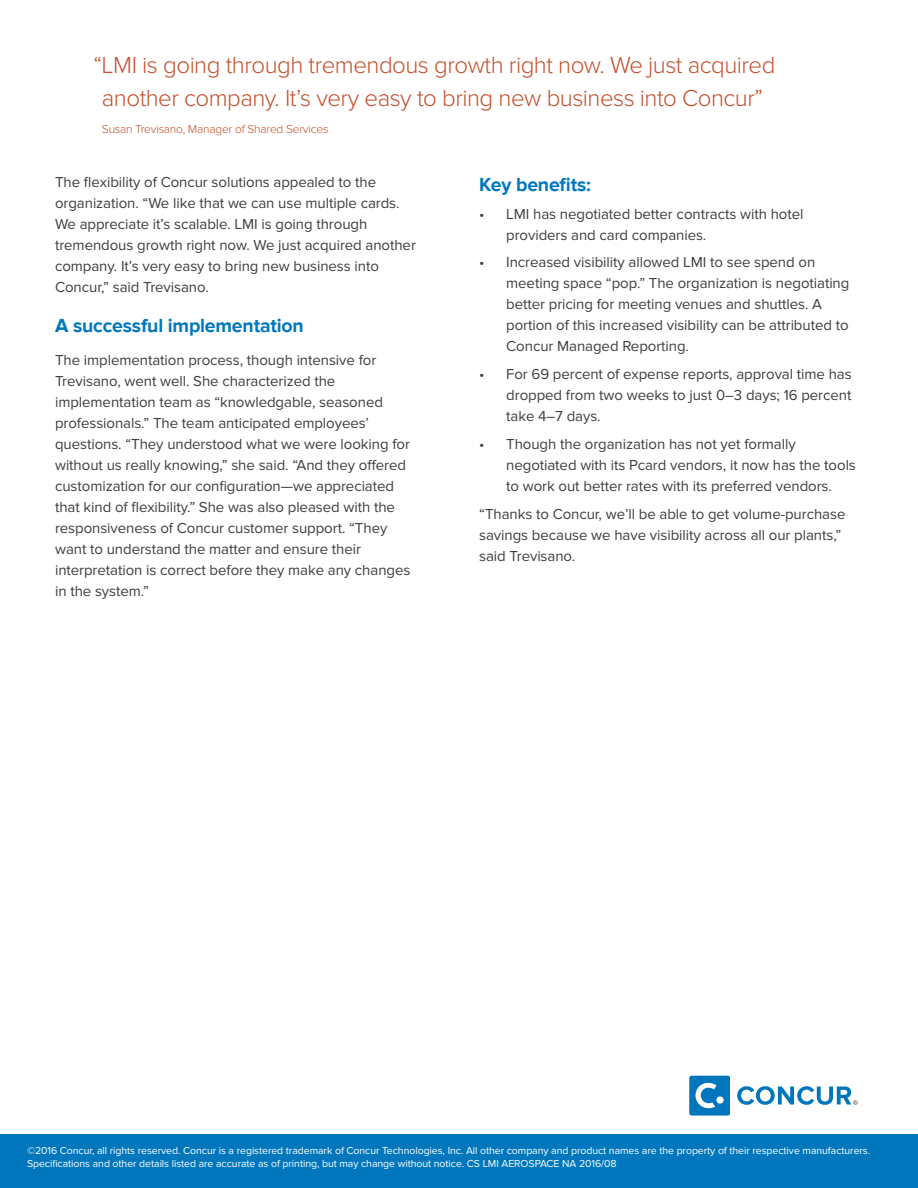
<style>
.page{position:relative;width:918px;height:1188px;background:#fff}
.page>*{position:absolute;margin:0;border:0;box-sizing:border-box;transform-origin:0 0}
.t1{font:300 24px/33px "Proxima Nova";letter-spacing:-.02em;color:#c4502d;text-align:center}
.t2{font:700 19.5px "Proxima Nova";letter-spacing:-.01em;color:#0077bd}
.t3{font:15px/21px "Proxima Nova";letter-spacing:-.005em;color:#3e3e3f}
.t4{font:300 12px "Proxima Nova";letter-spacing:-.02em;color:#c4502d}
.t5{font:10.5px/13.5px "Proxima Nova";letter-spacing:-.005em;color:#fff}
</style>
<div class="page">
<div style="left:0;top:1134px;width:918px;height:54px;background:#0077bd"></div>
<svg style="left:689px;top:1076px;width:41px;height:40px;background:#2e8fc9"></svg>
<svg style="left:737px;top:1086px;width:121px;height:19px"></svg>
<h1 class="t1" style="left:93px;top:49px;width:684px">“LMI is going through tremendous growth right now. We just acquired another company. It’s very easy to bring new business into Concur”</h1>
<p class="t4" style="left:102px;top:122px;width:228px">Susan Trevisano, Manager of Shared Services</p>
<p class="t3" style="left:55px;top:172px;width:362px">The flexibility of Concur solutions appealed to the organization. “We like that we can use multiple cards.<br>We appreciate it’s scalable. LMI is going through tremendous growth right now. We just acquired another company. It’s very easy to bring new business into Concur,” said Trevisano.</p>
<h2 class="t2" style="left:55px;top:314px;width:250px">A successful implementation</h2>
<p class="t3" style="left:55px;top:350px;width:357px">The implementation process, though intensive for Trevisano, went well. She characterized the implementation team as “knowledgable, seasoned professionals.” The team anticipated employees’ questions. “They understood what we were looking for without us really knowing,” she said. “And they offered customization for our configuration—we appreciated that kind of flexibility.” She was also pleased with the responsiveness of Concur customer support. “They want to understand the matter and ensure their interpretation is correct before they make any changes in the system.”</p>
<h2 class="t2" style="left:479px;top:173px;width:113px">Key benefits:</h2>
<p class="t3" style="left:506px;top:203px;width:299px;text-indent:-27px">• LMI has negotiated better contracts with hotel providers and card companies.</p>
<p class="t3" style="left:506px;top:252px;width:345px;text-indent:-27px">• Increased visibility allowed LMI to see spend on meeting space “pop.” The organization is negotiating better pricing for meeting venues and shuttles. A portion of this increased visibility can be attributed to Concur Managed Reporting.</p>
<p class="t3" style="left:506px;top:364px;width:347px;text-align:justify;text-indent:-27px">• For 69 percent of expense reports, approval time has dropped from two weeks to just 0–3 days; 16 percent take 4–7 days.</p>
<p class="t3" style="left:506px;top:434px;width:351px;text-indent:-27px">• Though the organization has not yet formally negotiated with its Pcard vendors, it now has the tools to work out better rates with its preferred vendors.</p>
<p class="t3" style="left:479px;top:503px;width:368px">“Thanks to Concur, we’ll be able to get volume-purchase savings because we have visibility across all our plants,” said Trevisano.</p>
<p class="t5" style="left:27px;top:1144px;width:845px">©2016 Concur, all rights reserved. Concur is a registered trademark of Concur Technologies, Inc. All other company and product names are the property of their respective manufacturers.<br>Specifications and other details listed are accurate as of printing, but may change without notice. CS LMI AEROSPACE NA 2016/08</p>
</div>
